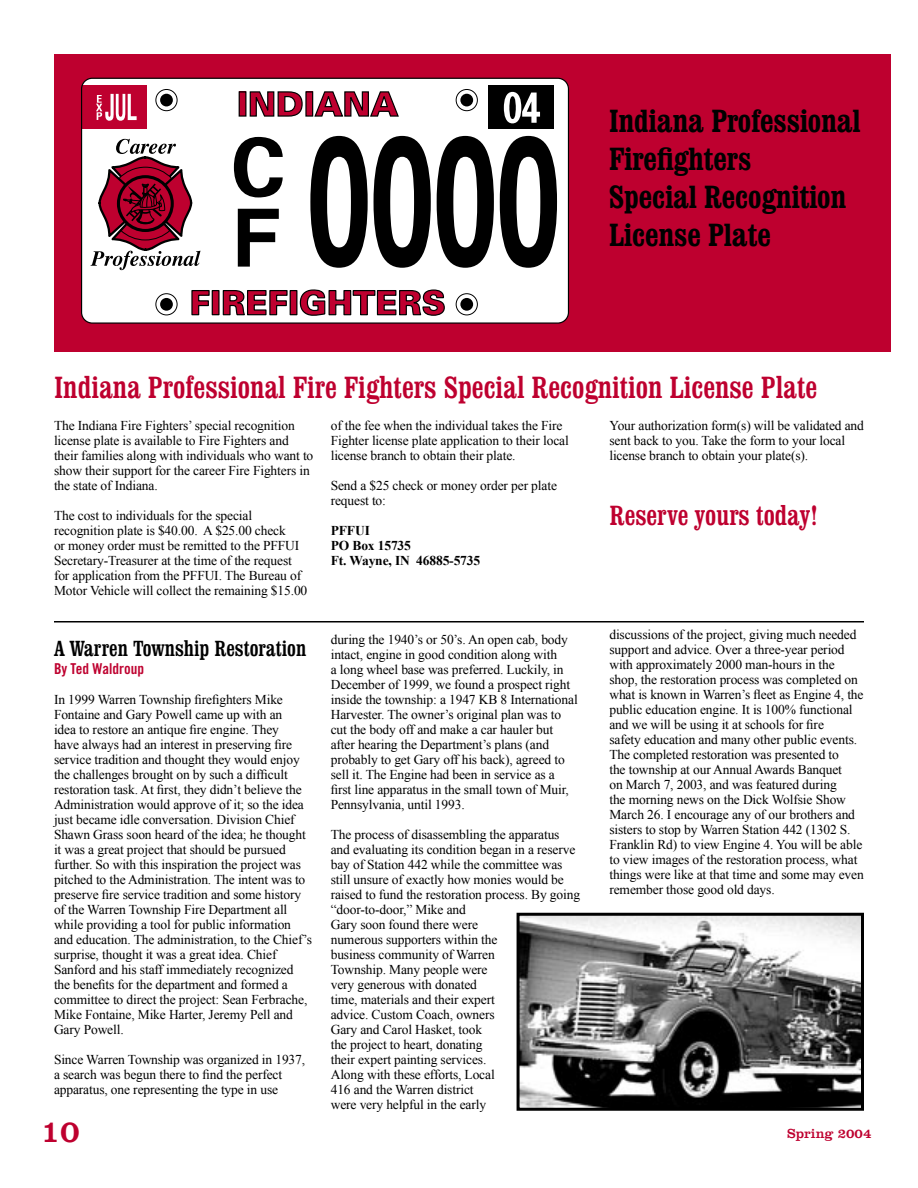
<style>
.page{position:relative;width:918px;height:1188px;background:#fff}
.page>*{position:absolute;margin:0;border:0;box-sizing:border-box;transform-origin:0 0}
.t1{font:700 condensed 31.5px/37.8px "Clarendon BT";color:#000}
.t2{font:condensed 31.5px "Clarendon BT";color:#be002f}
.t3{font:31.5px "Clarendon BT";color:#be002f}
.t4{font:condensed 28.5px "Clarendon BT";color:#be002f}
.t5{font:condensed 22.5px "Clarendon BT";color:#000}
.t6{font:15px "Trade Gothic Bold Cond Twenty";color:#be002f}
.t7{font:13.5px/15px "Times New Roman";letter-spacing:-.01em;color:#000}
.t8{font:700 13.5px/15px "Times New Roman";letter-spacing:-.01em;color:#000}
.t9{font:13.5px "Clarendon BT";color:#be002f}
</style>
<div class="page">
<div style="left:54px;top:54px;width:837px;height:297px;background:#be002f"></div>
<div style="left:82px;top:78px;width:486px;height:245px;background:#fff;border-radius:11px"></div>
<svg style="left:310px;top:136px;width:58px;height:132px"></svg>
<svg style="left:374px;top:136px;width:57px;height:132px"></svg>
<svg style="left:437px;top:136px;width:57px;height:132px"></svg>
<svg style="left:500px;top:136px;width:57px;height:132px"></svg>
<svg style="left:191px;top:290px;width:19px;height:26px"></svg>
<div style="left:212px;top:291px;width:7px;height:24px;background:#be002f"></div>
<div style="left:212px;top:290px;width:8px;height:25px;border:1px solid #000"></div>
<svg style="left:222px;top:290px;width:66px;height:26px"></svg>
<div style="left:290px;top:291px;width:7px;height:24px;background:#be002f"></div>
<div style="left:290px;top:290px;width:7px;height:25px;border:1px solid #000"></div>
<svg style="left:299px;top:289px;width:146px;height:27px"></svg>
<div style="left:239px;top:92px;width:7px;height:24px;background:#be002f"></div>
<div style="left:239px;top:91px;width:7px;height:26px;border:1px solid #000"></div>
<svg style="left:249px;top:91px;width:54px;height:26px"></svg>
<div style="left:306px;top:92px;width:7px;height:24px;background:#be002f"></div>
<div style="left:305px;top:91px;width:8px;height:26px;border:1px solid #000"></div>
<svg style="left:313px;top:91px;width:86px;height:26px"></svg>
<div style="left:156px;top:293px;width:21px;height:22px;border:1px solid #000;border-radius:50%"></div>
<div style="left:160px;top:298px;width:13px;height:13px;background:#000;border-radius:50%"></div>
<div style="left:156px;top:89px;width:21px;height:22px;border:1px solid #000;border-radius:50%"></div>
<div style="left:160px;top:94px;width:13px;height:12px;background:#000;border-radius:50%"></div>
<div style="left:456px;top:293px;width:22px;height:22px;border:1px solid #000;border-radius:50%"></div>
<div style="left:460px;top:298px;width:13px;height:13px;background:#000;border-radius:50%"></div>
<div style="left:456px;top:89px;width:22px;height:22px;border:1px solid #000;border-radius:50%"></div>
<div style="left:460px;top:94px;width:13px;height:12px;background:#000;border-radius:50%"></div>
<div style="left:82px;top:86px;width:65px;height:43px;background:#be002f"></div>
<svg style="left:96px;top:94px;width:41px;height:27px"></svg>
<div style="left:488px;top:86px;width:65px;height:43px;background:#000"></div>
<svg style="left:504px;top:92px;width:36px;height:31px"></svg>
<div style="left:81px;top:78px;width:488px;height:246px;border:1px solid #000;border-radius:11px"></div>
<svg style="left:91px;top:139px;width:110px;height:131px"></svg>
<svg style="left:238px;top:209px;width:41px;height:58px"></svg>
<svg style="left:234px;top:137px;width:49px;height:60px"></svg>
<hr style="left:54px;top:621px;width:810px;height:1px;background:#000">
<img style="left:521px;top:917px;width:339px;height:190px">
<div style="left:517px;top:913px;width:347px;height:198px;border:3px solid #000"></div>
<h1 class="t1" style="left:609px;top:102px;width:253px">Indiana Professional<br>Firefighters<br>Special Recognition<br>License Plate</h1>
<h1 class="t2" style="left:54px;top:368px;width:765px">Indiana Professional Fire Fighters Special Recognition License Plate</h1>
<p class="t7" style="left:54px;top:418px;width:261px">The Indiana Fire Fighters’ special recognition license plate is available to Fire Fighters and their families along with individuals who want to show their support for the career Fire Fighters in the state of Indiana.</p>
<p class="t7" style="left:54px;top:508px;width:255px">The cost to individuals for the special recognition plate is $40.00. A $25.00 check<br>or money order must be remitted to the PFFUI Secretary-Treasurer at the time of the request for application from the PFFUI. The Bureau of Motor Vehicle will collect the remaining $15.00</p>
<h3 class="t5" style="left:54px;top:635px;width:254px">A Warren Township Restoration</h3>
<p class="t6" style="left:54px;top:660px;width:92px">By Ted Waldroup</p>
<p class="t7" style="left:54px;top:692px;width:259px">In 1999 Warren Township firefighters Mike Fontaine and Gary Powell came up with an<br>idea to restore an antique fire engine. They<br>have always had an interest in preserving fire service tradition and thought they would enjoy the challenges brought on by such a difficult restoration task. At first, they didn’t believe the Administration would approve of it; so the idea just became idle conversation. Division Chief Shawn Grass soon heard of the idea; he thought it was a great project that should be pursued further. So with this inspiration the project was pitched to the Administration. The intent was to preserve fire service tradition and some history of the Warren Township Fire Department all while providing a tool for public information and education. The administration, to the Chief’s surprise, thought it was a great idea. Chief Sanford and his staff immediately recognized the benefits for the department and formed a committee to direct the project: Sean Ferbrache, Mike Fontaine, Mike Harter, Jeremy Pell and Gary Powell.</p>
<p class="t7" style="left:54px;top:1052px;width:253px">Since Warren Township was organized in 1937, a search was begun there to find the perfect apparatus, one representing the type in use</p>
<p class="t7" style="left:331px;top:418px;width:240px">of the fee when the individual takes the Fire<br>Fighter license plate application to their local license branch to obtain their plate.</p>
<p class="t7" style="left:331px;top:478px;width:228px">Send a $25 check or money order per plate request to:</p>
<p class="t8" style="left:331px;top:523px;width:151px">PFFUI<br>PO Box 15735<br>Ft. Wayne, IN 46885-5735</p>
<p class="t7" style="left:331px;top:632px;width:249px">during the 1940’s or 50’s. An open cab, body intact, engine in good condition along with<br>a long wheel base was preferred. Luckily, in December of 1999, we found a prospect right inside the township: a 1947 KB 8 International Harvester. The owner’s original plan was to cut the body off and make a car hauler but after hearing the Department’s plans (and probably to get Gary off his back), agreed to sell it. The Engine had been in service as a first line apparatus in the small town of Muir, Pennsylvania, until 1993.</p>
<p class="t7" style="left:331px;top:827px;width:251px">The process of disassembling the apparatus and evaluating its condition began in a reserve bay of Station 442 while the committee was still unsure of exactly how monies would be raised to fund the restoration process. By going “door-to-door,” Mike and<br>Gary soon found there were<br>numerous supporters within the<br>business community of Warren<br>Township. Many people were<br>very generous with donated<br>time, materials and their expert<br>advice. Custom Coach, owners<br>Gary and Carol Hasket, took<br>the project to heart, donating<br>their expert painting services.<br>Along with these efforts, Local<br>416 and the Warren district<br>were very helpful in the early</p>
<p class="t7" style="left:609px;top:418px;width:256px">Your authorization form(s) will be validated and sent back to you. Take the form to your local license branch to obtain your plate(s).</p>
<h2 class="t4" style="left:609px;top:497px;width:210px">Reserve yours today!</h2>
<p class="t7" style="left:609px;top:627px;width:256px">discussions of the project, giving much needed support and advice. Over a three-year period with approximately 2000 man-hours in the shop, the restoration process was completed on what is known in Warren’s fleet as Engine 4, the public education engine. It is 100% functional and we will be using it at schools for fire<br>safety education and many other public events.<br>The completed restoration was presented to<br>the township at our Annual Awards Banquet<br>on March 7, 2003, and was featured during<br>the morning news on the Dick Wolfsie Show March 26. I encourage any of our brothers and sisters to stop by Warren Station 442 (1302 S.<br>Franklin Rd) to view Engine 4. You will be able to view images of the restoration process, what things were like at that time and some may even remember those good old days.</p>
<h1 class="t3" style="left:40px;top:1112px;width:41px">10</h1>
<p class="t9" style="left:787px;top:1125px;width:86px">Spring 2004</p>
</div>
